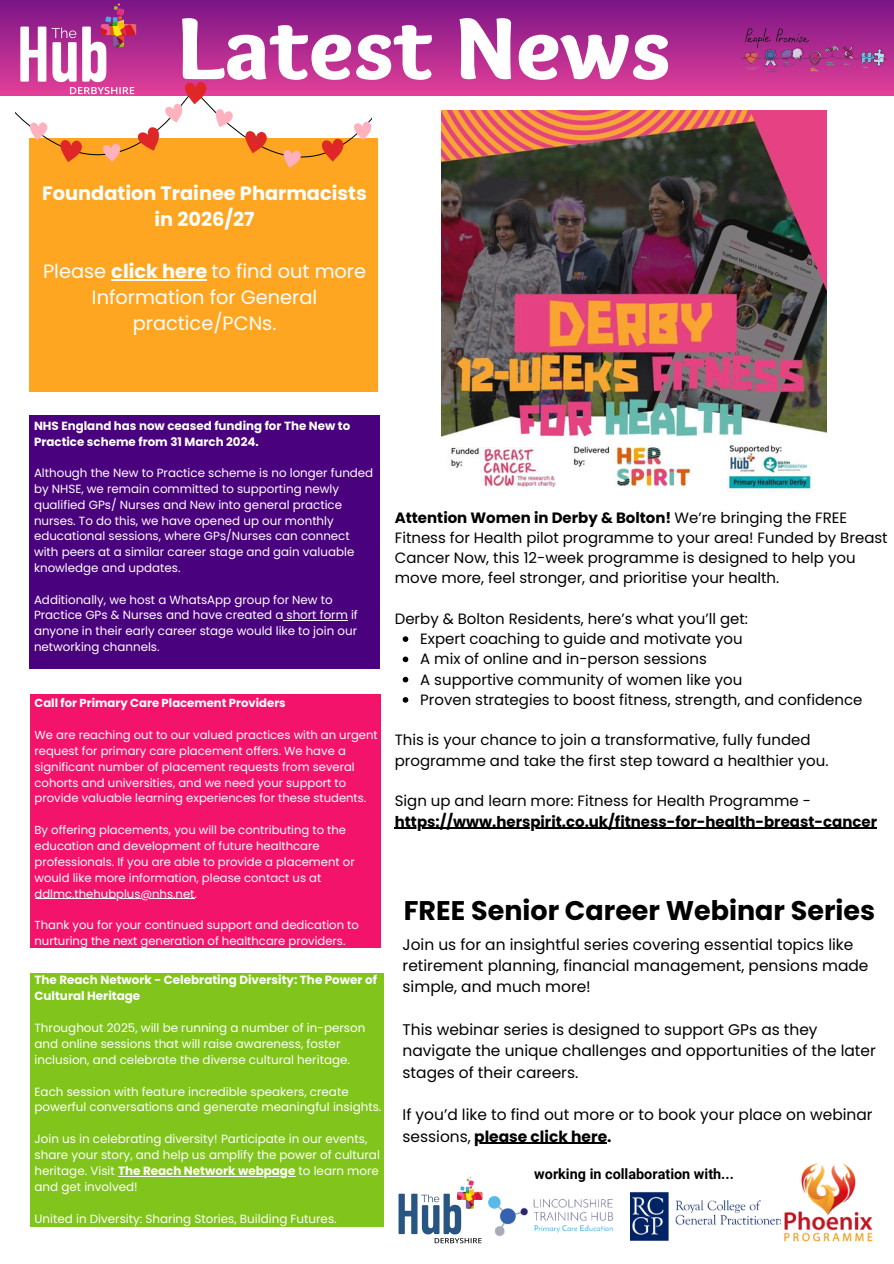
<style>
.page{position:relative;width:894px;height:1264px;background:#fff}
.page>*{position:absolute;margin:0;border:0;box-sizing:border-box;transform-origin:0 0}
.t1{font:900 91.35px "Sukar";color:#fff}
.t2{font:700 27px "Poppins";color:#000}
.t3{font:19.35px/26px "Poppins";color:#fefeff;text-align:center}
.t4{font:700 19.35px/26px "Poppins";color:#fefeff;text-align:center}
.t5{font:15.45px/21.3px "Poppins";color:#000}
.t6{font:15px/20.2px "Poppins";color:#000}
.t7{font:700 15px "Poppins";color:#000}
.t8{font:700 14.4px "Roboto";color:#000}
.t9{font:11.85px/15.8px "Poppins";color:#fff}
.t10{font:700 11.85px/15.9px "Poppins";color:#fff}
.t11{font:11.55px/15.9px "Poppins";color:#fff}
.t12{font:700 11.55px "Poppins";color:#fff}
.s1{font-weight:700}
</style>
<div class="page">
<div style="left:0;top:0;width:893px;height:96px;background:linear-gradient(to bottom,#7a1586,#e23f99)"></div>
<div style="left:30px;top:138px;width:348px;height:254px;background:#fea621"></div>
<div style="left:29px;top:415px;width:350px;height:253px;background:#4a017d"></div>
<div style="left:30px;top:694px;width:350px;height:253px;background:#f4136b"></div>
<img style="left:0;top:1px;width:178px;height:95px">
<img style="left:739px;top:28px;width:147px;height:47px">
<div style="left:30px;top:973px;width:353px;height:253px;background:#80c41c"></div>
<hr style="left:118px;top:1175px;width:177px;height:1px;background:#fff">
<img style="left:441px;top:110px;width:385px;height:381px">
<img style="left:378px;top:1175px;width:105px;height:69px">
<img style="left:487px;top:1196px;width:127px;height:40px">
<img style="left:630px;top:1192px;width:150px;height:48px">
<img style="left:784px;top:1163px;width:89px;height:79px">
<svg style="left:16px;top:81px;width:356px;height:94px"></svg>
<hr style="left:283px;top:620px;width:65px;height:1px;background:#fff">
<hr style="left:34px;top:898px;width:160px;height:1px;background:#fff">
<svg style="left:402px;top:636px;width:6px;height:6px"></svg>
<svg style="left:402px;top:656px;width:6px;height:6px"></svg>
<svg style="left:402px;top:676px;width:6px;height:6px"></svg>
<svg style="left:402px;top:697px;width:6px;height:5px"></svg>
<hr style="left:394px;top:827px;width:482px;height:1px;background:#000">
<hr style="left:474px;top:1142px;width:133px;height:1px;background:#000">
<hr style="left:111px;top:279px;width:96px;height:1px;background:#fefeff">
<h4 class="t1" style="left:178px;top:-5px;width:493px">Latest News</h4>
<p class="t4" style="left:42px;top:180px;width:326px">Foundation Trainee Pharmacists in 2026/27</p>
<p class="t3" style="left:43px;top:258px;width:324px">Please <span class="s1">click here</span> to find out more<br>Information for General practice/PCNs.</p>
<p class="t10" style="left:34px;top:418px;width:318px">NHS England has now ceased funding for The New to<br>Practice scheme from 31 March 2024.</p>
<p class="t9" style="left:34px;top:465px;width:341px">Although the New to Practice scheme is no longer funded by NHSE, we remain committed to supporting newly qualified GPs/ Nurses and New into general practice nurses. To do this, we have opened up our monthly educational sessions, where GPs/Nurses can connect with peers at a similar career stage and gain valuable knowledge and updates.</p>
<p class="t9" style="left:34px;top:591px;width:325px">Additionally, we host a WhatsApp group for New to Practice GPs &amp; Nurses and have created a short form if anyone in their early career stage would like to join our networking channels.</p>
<h6 class="t12" style="left:34px;top:695px;width:253px">Call for Primary Care Placement Providers</h6>
<h6 class="t11" style="left:34px;top:727px;width:345px">We are reaching out to our valued practices with an urgent request for primary care placement offers. We have a significant number of placement requests from several cohorts and universities, and we need your support to provide valuable learning experiences for these students.</h6>
<p class="t11" style="left:34px;top:822px;width:321px">By offering placements, you will be contributing to the education and development of future healthcare professionals. If you are able to provide a placement or would like more information, please contact us at</p>
<p class="t11" style="left:34px;top:885px;width:164px">ddlmc.thehubplus@nhs.net.</p>
<p class="t11" style="left:34px;top:917px;width:326px">Thank you for your continued support and dedication to nurturing the next generation of healthcare providers.</p>
<p class="t10" style="left:34px;top:972px;width:344px">The Reach Network - Celebrating Diversity: The Power of<br>Cultural Heritage</p>
<p class="t9" style="left:34px;top:1019px;width:332px">Throughout 2025, will be running a number of in-person and online sessions that will raise awareness, foster inclusion, and celebrate the diverse cultural heritage.</p>
<h1 class="t9" style="left:34px;top:1083px;width:348px">Each session with feature incredible speakers, create powerful conversations and generate meaningful insights.</h1>
<p class="t9" style="left:34px;top:1131px;width:347px">Join us in celebrating diversity! Participate in our events, share your story, and help us amplify the power of cultural heritage. Visit <span class="s1">The Reach Network webpage</span> to learn more</p>
<p class="t9" style="left:34px;top:1178px;width:105px">and get involved!</p>
<p class="t9" style="left:34px;top:1210px;width:303px">United in Diversity: Sharing Stories, Building Futures.</p>
<p class="t6" style="left:394px;top:507px;width:494px"><span class="s1">Attention Women in Derby &amp; Bolton!</span> We’re bringing the FREE Fitness for Health pilot programme to your area! Funded by Breast Cancer Now, this 12-week programme is designed to help you move more, feel stronger, and prioritise your health.</p>
<p class="t6" style="left:394px;top:608px;width:355px">Derby &amp; Bolton Residents, here’s what you’ll get:</p>
<h6 class="t6" style="left:420px;top:628px;width:324px">Expert coaching to guide and motivate you</h6>
<h6 class="t6" style="left:420px;top:649px;width:288px">A mix of online and in-person sessions</h6>
<p class="t6" style="left:420px;top:669px;width:323px">A supportive community of women like you</p>
<p class="t6" style="left:420px;top:689px;width:443px">Proven strategies to boost fitness, strength, and confidence</p>
<p class="t6" style="left:394px;top:730px;width:435px">This is your chance to join a transformative, fully funded programme and take the first step toward a healthier you.</p>
<p class="t6" style="left:394px;top:790px;width:417px">Sign up and learn more: Fitness for Health Programme -</p>
<p class="t7" style="left:394px;top:810px;width:483px">https://www.herspirit.co.uk/fitness-for-health-breast-cancer</p>
<h2 class="t2" style="left:404px;top:891px;width:472px">FREE Senior Career Webinar Series</h2>
<h6 class="t5" style="left:402px;top:933px;width:467px">Join us for an insightful series covering essential topics like retirement planning, financial management, pensions made simple, and much more!</h6>
<h6 class="t5" style="left:402px;top:1018px;width:474px">This webinar series is designed to support GPs as they navigate the unique challenges and opportunities of the later stages of their careers.</h6>
<h6 class="t5" style="left:402px;top:1104px;width:471px">If you’d like to find out more or to book your place on webinar sessions, <span class="s1">please click here.</span></h6>
<h3 class="t8" style="left:534px;top:1165px;width:201px">working in collaboration with...</h3>
</div>
